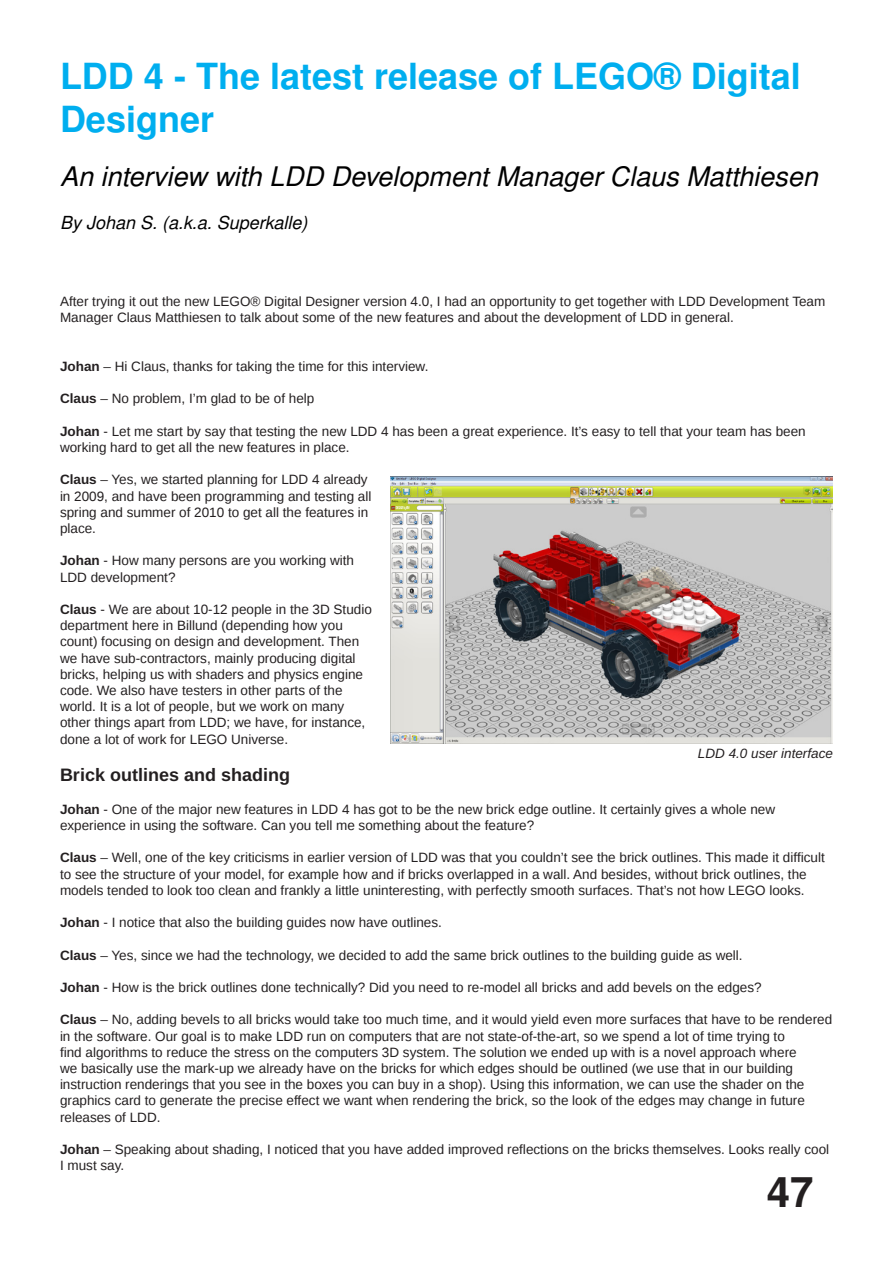
<style>
.page{position:relative;width:893px;height:1263px;background:#fff}
.page>*{position:absolute;margin:0;border:0;box-sizing:border-box;transform-origin:0 0}
.t1{font:700 42px "Free Sans";color:#231f20}
.t2{font:700 36px/43.2px "Free Sans";color:#00aeef}
.t3{font:italic 27px "Free Sans";color:#000}
.t4{font:italic 18px "Free Sans";color:#000}
.t5{font:700 18px "Liberation Sans";color:#231f20}
.t6{font:13.5px/16.2px "Liberation Sans";color:#231f20}
.t7{font:italic 13.5px "Liberation Sans";color:#231f20}
.s1{font-weight:700}
</style>
<div class="page">
<img style="left:391px;top:476px;width:442px;height:268px">
<h2 class="t2" style="left:60px;top:56px;width:742px">LDD 4 - The latest release of LEGO® Digital<br>Designer</h2>
<h3 class="t3" style="left:60px;top:164px;width:759px">An interview with LDD Development Manager Claus Matthiesen</h3>
<h3 class="t4" style="left:60px;top:215px;width:249px">By Johan S. (a.k.a. Superkalle)</h3>
<p class="t6" style="left:60px;top:293px;width:767px">After trying it out the new LEGO® Digital Designer version 4.0, I had an opportunity to get together with LDD Development Team<br>Manager Claus Matthiesen to talk about some of the new features and about the development of LDD in general.</p>
<p class="t6" style="left:60px;top:358px;width:370px"><span class="s1">Johan</span> – Hi Claus, thanks for taking the time for this interview.</p>
<p class="t6" style="left:60px;top:390px;width:256px"><span class="s1">Claus</span> – No problem, I’m glad to be of help</p>
<p class="t6" style="left:60px;top:423px;width:747px"><span class="s1">Johan</span> - Let me start by say that testing the new LDD 4 has been a great experience. It’s easy to tell that your team has been working hard to get all the new features in place.</p>
<p class="t6" style="left:60px;top:471px;width:313px"><span class="s1">Claus</span> – Yes, we started planning for LDD 4 already in 2009, and have been programming and testing all spring and summer of 2010 to get all the features in place.</p>
<p class="t6" style="left:60px;top:552px;width:296px"><span class="s1">Johan</span> - How many persons are you working with<br>LDD development?</p>
<p class="t6" style="left:60px;top:601px;width:313px"><span class="s1">Claus</span> - We are about 10-12 people in the 3D Studio department here in Billund (depending how you count) focusing on design and development. Then we have sub-contractors, mainly producing digital bricks, helping us with shaders and physics engine code. We also have testers in other parts of the world. It is a lot of people, but we work on many other things apart from LDD; we have, for instance, done a lot of work for LEGO Universe.</p>
<h3 class="t5" style="left:60px;top:765px;width:232px">Brick outlines and shading</h3>
<p class="t6" style="left:60px;top:801px;width:717px"><span class="s1">Johan</span> - One of the major new features in LDD 4 has got to be the new brick edge outline. It certainly gives a whole new experience in using the software. Can you tell me something about the feature?</p>
<p class="t6" style="left:60px;top:849px;width:766px"><span class="s1">Claus</span> – Well, one of the key criticisms in earlier version of LDD was that you couldn’t see the brick outlines. This made it difficult to see the structure of your model, for example how and if bricks overlapped in a wall. And besides, without brick outlines, the models tended to look too clean and frankly a little uninteresting, with perfectly smooth surfaces. That’s not how LEGO looks.</p>
<p class="t6" style="left:60px;top:914px;width:383px"><span class="s1">Johan</span> - I notice that also the building guides now have outlines.</p>
<p class="t6" style="left:60px;top:947px;width:684px"><span class="s1">Claus</span> – Yes, since we had the technology, we decided to add the same brick outlines to the building guide as well.</p>
<p class="t6" style="left:60px;top:979px;width:703px"><span class="s1">Johan</span> - How is the brick outlines done technically? Did you need to re-model all bricks and add bevels on the edges?</p>
<p class="t6" style="left:60px;top:1011px;width:774px"><span class="s1">Claus</span> – No, adding bevels to all bricks would take too much time, and it would yield even more surfaces that have to be rendered in the software. Our goal is to make LDD run on computers that are not state-of-the-art, so we spend a lot of time trying to<br>find algorithms to reduce the stress on the computers 3D system. The solution we ended up with is a novel approach where<br>we basically use the mark-up we already have on the bricks for which edges should be outlined (we use that in our building instruction renderings that you see in the boxes you can buy in a shop). Using this information, we can use the shader on the graphics card to generate the precise effect we want when rendering the brick, so the look of the edges may change in future releases of LDD.</p>
<p class="t6" style="left:60px;top:1141px;width:771px"><span class="s1">Johan</span> – Speaking about shading, I noticed that you have added improved reflections on the bricks themselves. Looks really cool<br>I must say.</p>
<p class="t7" style="left:698px;top:746px;width:137px">LDD 4.0 user interface</p>
<h1 class="t1" style="left:767px;top:1173px;width:48px">47</h1>
</div>
